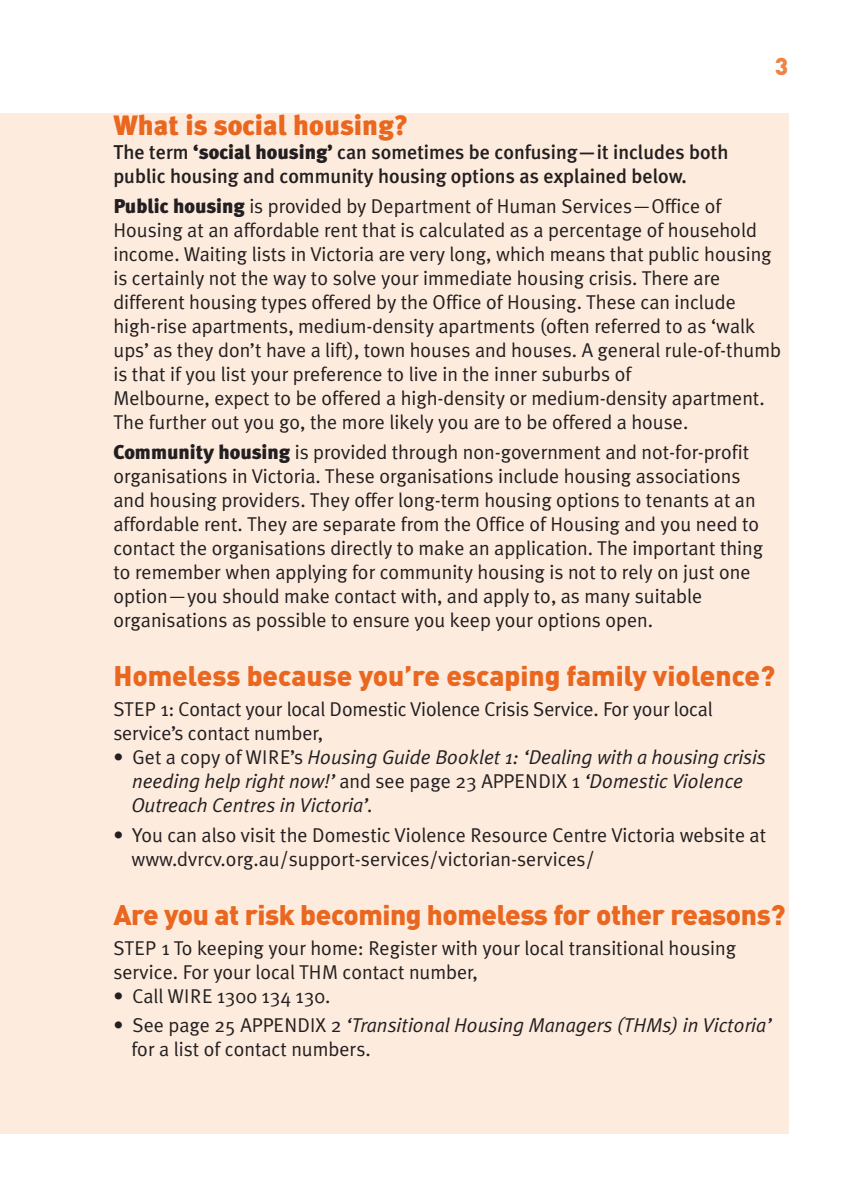
<style>
.page{position:relative;width:845px;height:1191px;background:#fff}
.page>*{position:absolute;margin:0;border:0;box-sizing:border-box;transform-origin:0 0}
.t1{font:900 28px "DIN";letter-spacing:-.015em;color:#ea6720}
.t2{font:900 28px "Meta Plus";color:#ea6720}
.t3{font:900 24px "DIN";color:#ee8344}
.t4{font:20px/24px "Meta Plus Normal";color:#231f20}
.t5{font:italic 20px/24px "Meta Plus Normal";color:#231f20}
.t6{font:500 20px/24px "Meta Plus";color:#231f20}
.s1{font-weight:900}
.s2{font-family:"Meta Plus";font-weight:900}
.s3{font-style:normal}
</style>
<div class="page">
<div style="left:0;top:113px;width:788px;height:1021px;background:#fdebde"></div>
<p class="t3" style="left:775px;top:58px;width:15px">3</p>
<h1 class="t2" style="left:113px;top:115px;width:297px">What is social housing?</h1>
<p class="t6" style="left:113px;top:142px;width:616px">The term <span class="s1">‘social housing’</span> can sometimes be confusing—it includes both public housing and community housing options as explained below.</p>
<p class="t4" style="left:113px;top:196px;width:669px"><span class="s2">Public housing</span> is provided by Department of Human Services—Office of Housing at an affordable rent that is calculated as a percentage of household income. Waiting lists in Victoria are very long, which means that public housing is certainly not the way to solve your immediate housing crisis. There are different housing types offered by the Office of Housing. These can include high-rise apartments, medium-density apartments (often referred to as ‘walk ups’ as they don’t have a lift), town houses and houses. A general rule-of-thumb is that if you list your preference to live in the inner suburbs of<br>Melbourne, expect to be offered a high-density or medium-density apartment.<br>The further out you go, the more likely you are to be offered a house.</p>
<p class="t4" style="left:113px;top:441px;width:651px"><span class="s2">Community housing</span> is provided through non-government and not-for-profit organisations in Victoria. These organisations include housing associations and housing providers. They offer long-term housing options to tenants at an affordable rent. They are separate from the Office of Housing and you need to contact the organisations directly to make an application. The important thing to remember when applying for community housing is not to rely on just one option—you should make contact with, and apply to, as many suitable organisations as possible to ensure you keep your options open.</p>
<h1 class="t1" style="left:113px;top:666px;width:663px">Homeless because you’re escaping family violence?</h1>
<p class="t4" style="left:113px;top:698px;width:601px">STEP 1: Contact your local Domestic Violence Crisis Service. For your local service’s contact number,</p>
<p class="t5" style="left:131px;top:746px;width:636px;text-indent:-18px"><span class="s3">• Get a copy of WIRE’s</span> Housing Guide Booklet 1: ‘Dealing with a housing crisis needing help right now!’ <span class="s3">and see page 23 APPENDIX 1</span> ‘Domestic Violence<br>Outreach Centres in Victoria’.</p>
<p class="t4" style="left:131px;top:824px;width:636px;text-indent:-18px">• You can also visit the Domestic Violence Resource Centre Victoria website at www.dvrcv.org.au/support-services/victorian-services/</p>
<h1 class="t1" style="left:113px;top:905px;width:673px">Are you at risk becoming homeless for other reasons?</h1>
<p class="t4" style="left:113px;top:937px;width:624px">STEP 1 To keeping your home: Register with your local transitional housing service. For your local THM contact number,</p>
<p class="t4" style="left:113px;top:985px;width:219px">• Call WIRE 1300 134 130.</p>
<p class="t5" style="left:131px;top:1015px;width:641px;text-indent:-18px"><span class="s3">• See page 25 APPENDIX 2</span> ‘Transitional Housing Managers (THMs) in Victoria’ <span class="s3">for a list of contact numbers.</span></p>
</div>
